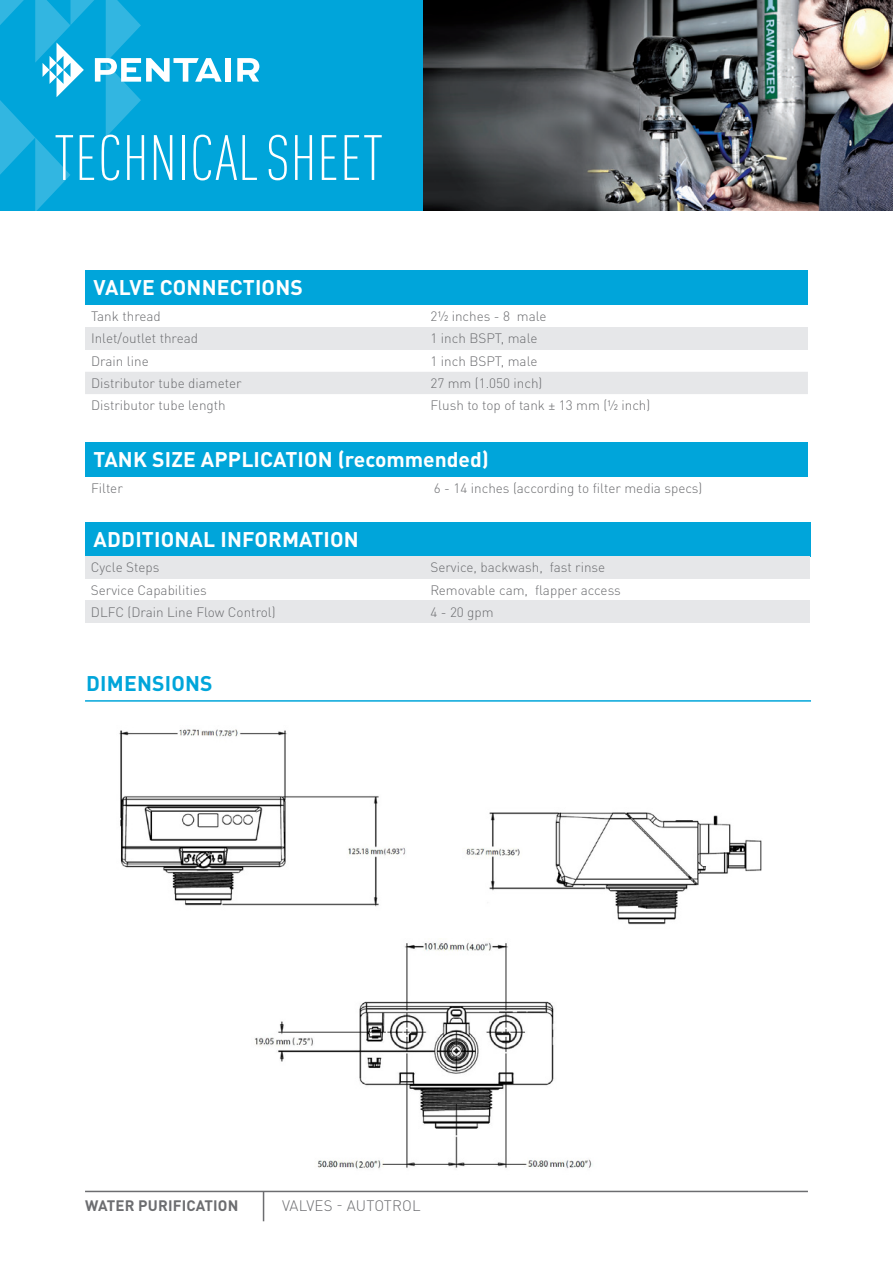
<style>
.page{position:relative;width:893px;height:1263px;background:#fff}
.page>*{position:absolute;margin:0;border:0;box-sizing:border-box;transform-origin:0 0}
.t1{font:300 condensed 63px "DIN Pro";letter-spacing:.01em;color:#fff}
.t2{font:700 21px "DIN Pro";letter-spacing:.01em;color:#fff}
.t3{font:700 21px "DIN Pro";letter-spacing:.01em;color:#00a5da}
.t4{font:700 15px "DIN Pro";letter-spacing:.01em;color:#6c6d70}
.t5{font:300 15px "DIN Pro";letter-spacing:.01em;color:#6c6d70}
.t6{font:300 13.5px "DIN Pro";color:#6c6d70}
</style>
<div class="page">
<div style="left:0;top:0;width:427px;height:210px;background:#00a5da"></div>
<svg style="left:0;top:0;width:222px;height:211px"></svg>
<div style="left:225px;top:58px;width:6px;height:24px;background:#fff"></div>
<svg style="left:237px;top:58px;width:22px;height:24px"></svg>
<hr style="left:85px;top:1191px;width:723px;height:1px;background:#6c6d70">
<img style="left:423px;top:0;width:470px;height:210px">
<hr style="left:263px;top:1191px;width:1px;height:30px;background:#6c6d70">
<div style="left:85px;top:442px;width:723px;height:34px;background:#00a5da"></div>
<div style="left:85px;top:271px;width:723px;height:34px;background:#00a5da"></div>
<div style="left:85px;top:327px;width:339px;height:22px;background:#e6e7e9"></div>
<div style="left:424px;top:327px;width:384px;height:22px;background:#e6e7e9"></div>
<div style="left:85px;top:372px;width:723px;height:22px;background:#e6e7e9"></div>
<div style="left:85px;top:522px;width:725px;height:34px;background:#00a5da"></div>
<div style="left:85px;top:556px;width:339px;height:22px;background:#e6e7e9"></div>
<div style="left:424px;top:556px;width:386px;height:22px;background:#e6e7e9"></div>
<div style="left:85px;top:601px;width:339px;height:22px;background:#e6e7e9"></div>
<div style="left:424px;top:601px;width:386px;height:22px;background:#e6e7e9"></div>
<img style="left:119px;top:729px;width:287px;height:178px">
<img style="left:465px;top:812px;width:297px;height:113px">
<img style="left:254px;top:942px;width:339px;height:227px">
<hr style="left:85px;top:700px;width:726px;height:2px;background:#00a5da">
<h1 class="t1" style="left:54px;top:113px;width:330px">TECHNICAL SHEET</h1>
<h2 class="t2" style="left:94px;top:270px;width:211px">VALVE CONNECTIONS</h2>
<p class="t6" style="left:91px;top:306px;width:71px">Tank thread</p>
<p class="t6" style="left:430px;top:306px;width:118px">2½ inches - 8 male</p>
<p class="t6" style="left:91px;top:328px;width:109px">Inlet/outlet thread</p>
<p class="t6" style="left:430px;top:328px;width:109px">1 inch BSPT, male</p>
<p class="t6" style="left:91px;top:350px;width:59px">Drain line</p>
<p class="t6" style="left:430px;top:350px;width:109px">1 inch BSPT, male</p>
<p class="t6" style="left:91px;top:373px;width:152px">Distributor tube diameter</p>
<p class="t6" style="left:430px;top:373px;width:113px">27 mm (1.050 inch)</p>
<p class="t6" style="left:91px;top:395px;width:136px">Distributor tube length</p>
<p class="t6" style="left:430px;top:395px;width:221px">Flush to top of tank ± 13 mm (½ inch)</p>
<h2 class="t2" style="left:94px;top:442px;width:397px">TANK SIZE APPLICATION (recommended)</h2>
<p class="t6" style="left:91px;top:477px;width:33px">Filter</p>
<p class="t6" style="left:434px;top:477px;width:270px">6 - 14 inches (according to filter media specs)</p>
<h2 class="t2" style="left:94px;top:521px;width:267px">ADDITIONAL INFORMATION</h2>
<p class="t6" style="left:91px;top:557px;width:70px">Cycle Steps</p>
<p class="t6" style="left:430px;top:557px;width:176px">Service, backwash, fast rinse</p>
<p class="t6" style="left:91px;top:579px;width:117px">Service Capabilities</p>
<p class="t6" style="left:430px;top:579px;width:192px">Removable cam, flapper access</p>
<p class="t6" style="left:91px;top:602px;width:186px">DLFC (Drain Line Flow Control)</p>
<p class="t6" style="left:430px;top:602px;width:65px">4 - 20 gpm</p>
<h2 class="t3" style="left:86px;top:666px;width:128px">DIMENSIONS</h2>
<p class="t4" style="left:85px;top:1193px;width:155px">WATER PURIFICATION</p>
<p class="t5" style="left:282px;top:1194px;width:140px">VALVES - AUTOTROL</p>
</div>
